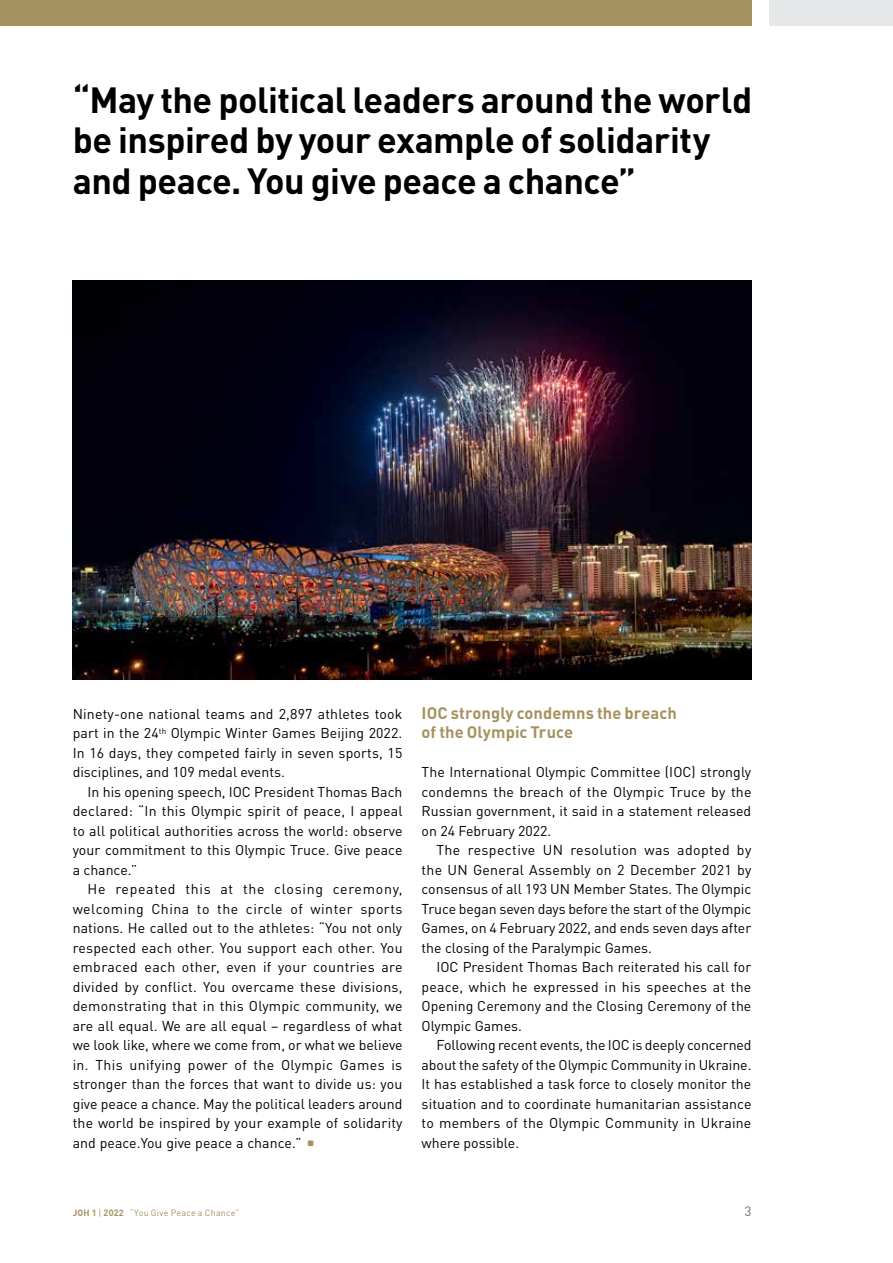
<style>
.page{position:relative;width:893px;height:1263px;background:#fff}
.page>*{position:absolute;margin:0;border:0;box-sizing:border-box;transform-origin:0 0}
.t1{font:700 36px/40.5px "DIN Pro";letter-spacing:-.015em;color:#000}
.t2{font:700 16.5px/19.5px "DIN Pro";letter-spacing:.005em;color:#a5925e}
.t3{font:14.1px/19.5px "DIN Pro";letter-spacing:.005em;color:#000;text-align:justify}
.t4{font:13.5px "DIN Pro";color:#6d6e71}
.t5{font:9px "DIN Pro";letter-spacing:.02em;color:#a5925e}
.s1{font-weight:700}
</style>
<div class="page">
<div style="left:0;top:0;width:751px;height:26px;background:#a5925e"></div>
<div style="left:769px;top:0;width:124px;height:26px;background:#e6e7e8"></div>
<img style="left:73px;top:281px;width:678px;height:399px">
<h1 class="t1" style="left:73px;top:75px;width:681px">“May the political leaders around the world be inspired by your example of solidarity and peace. You give peace a chance”</h1>
<p class="t3" style="left:73px;top:703px;width:331px">Ninety-one national teams and 2,897 athletes took part in the 24<sup>th</sup> Olympic Winter Games Beijing 2022.<br>In 16 days, they competed fairly in seven sports, 15 disciplines, and 109 medal events.</p>
<p class="t3" style="left:73px;top:781px;width:331px;text-indent:15px">In his opening speech, IOC President Thomas Bach declared: “In this Olympic spirit of peace, I appeal to all political authorities across the world: observe your commitment to this Olympic Truce. Give peace a chance.”</p>
<p class="t3" style="left:73px;top:878px;width:331px;text-indent:15px">He repeated this at the closing ceremony, welcoming China to the circle of winter sports nations. He called out to the athletes: “You not only respected each other. You support each other. You embraced each other, even if your countries are divided by conflict. You overcame these divisions, demonstrating that in this Olympic community, we are all equal. We are all equal – regardless of what we look like, where we come from, or what we believe in. This unifying power of the Olympic Games is stronger than the forces that want to divide us: you give peace a chance. May the political leaders around the world be inspired by your example of solidarity and peace.You give peace a chance.”</p>
<p class="t2" style="left:422px;top:701px;width:257px">IOC strongly condemns the breach of the Olympic Truce</p>
<p class="t3" style="left:422px;top:761px;width:331px">The International Olympic Committee (IOC) strongly condemns the breach of the Olympic Truce by the Russian government, it said in a statement released on 24 February 2022.</p>
<p class="t3" style="left:422px;top:839px;width:331px;text-indent:15px">The respective UN resolution was adopted by the UN General Assembly on 2 December 2021 by consensus of all 193 UN Member States. The Olympic Truce began seven days before the start of the Olympic Games, on 4 February 2022, and ends seven days after the closing of the Paralympic Games.</p>
<p class="t3" style="left:422px;top:956px;width:331px;text-indent:15px">IOC President Thomas Bach reiterated his call for peace, which he expressed in his speeches at the Opening Ceremony and the Closing Ceremony of the Olympic Games.</p>
<p class="t3" style="left:422px;top:1034px;width:331px;text-indent:15px">Following recent events, the IOC is deeply concerned about the safety of the Olympic Community in Ukraine.<br>It has established a task force to closely monitor the situation and to coordinate humanitarian assistance to members of the Olympic Community in Ukraine where possible.</p>
<p class="t5" style="left:73px;top:1206px;width:168px"><span class="s1">JOH 1</span> | <span class="s1">2022</span> “You Give Peace a Chance”</p>
<p class="t4" style="left:744px;top:1201px;width:9px">3</p>
</div>
